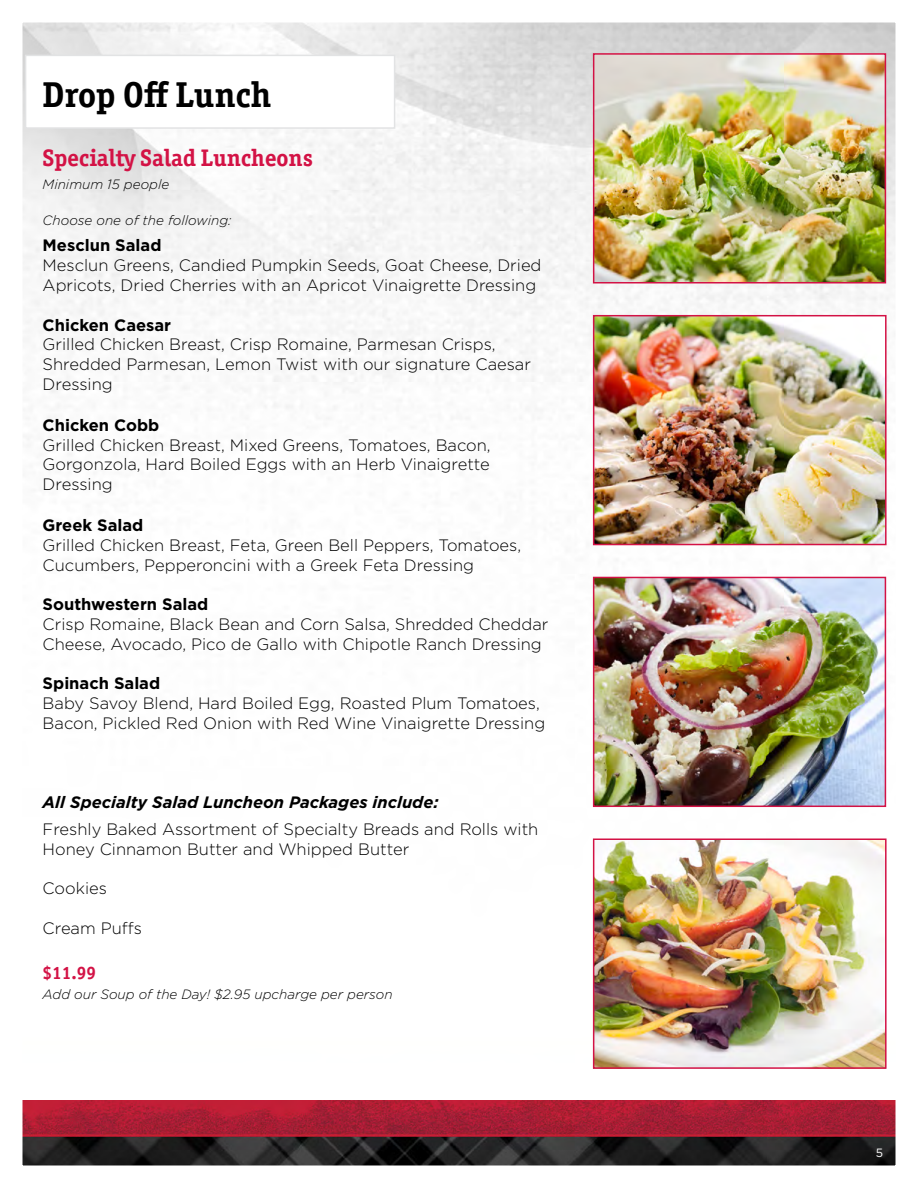
<style>
.page{position:relative;width:918px;height:1188px;background:#fff}
.page>*{position:absolute;margin:0;border:0;box-sizing:border-box;transform-origin:0 0}
.t1{font:700 36px "Officina Serif ITC Std";color:#000}
.t2{font:700 24px "Officina Serif ITC Std";color:#d31245}
.t3{font:700 18px "Officina Serif ITC Std";color:#d31245}
.t4{font:300 16.5px/19.8px "Gotham";color:#000}
.t5{font:700 16.5px "Gotham HTF";color:#000}
.t6{font:italic 700 16.5px "Gotham HTF";color:#000}
.t7{font:italic 300 13.5px "Gotham";color:#000}
.t8{font:12px "Gotham";color:#fff}
</style>
<div class="page">
<img style="left:23px;top:23px;width:872px;height:1142px">
<div style="left:8px;top:1063px;width:901px;height:36px;background:#fff"></div>
<div style="left:25px;top:55px;width:370px;height:74px;background:#fff;border:2px solid #e2e3e4"></div>
<img style="left:596px;top:56px;width:287px;height:225px">
<div style="left:593px;top:53px;width:293px;height:231px;border:2px solid #d31245"></div>
<img style="left:596px;top:318px;width:288px;height:224px">
<div style="left:593px;top:315px;width:294px;height:230px;border:2px solid #d31245"></div>
<img style="left:596px;top:580px;width:287px;height:224px">
<div style="left:593px;top:577px;width:293px;height:230px;border:2px solid #d31245"></div>
<img style="left:596px;top:841px;width:288px;height:225px">
<div style="left:593px;top:838px;width:294px;height:231px;border:2px solid #d31245"></div>
<h1 class="t1" style="left:43px;top:72px;width:230px">Drop Off Lunch</h1>
<h2 class="t2" style="left:43px;top:143px;width:272px">Specialty Salad Luncheons</h2>
<p class="t7" style="left:43px;top:176px;width:128px">Minimum 15 people</p>
<p class="t7" style="left:43px;top:212px;width:190px">Choose one of the following:</p>
<p class="t5" style="left:43px;top:236px;width:120px">Mesclun Salad</p>
<p class="t4" style="left:43px;top:255px;width:500px">Mesclun Greens, Candied Pumpkin Seeds, Goat Cheese, Dried<br>Apricots, Dried Cherries with an Apricot Vinaigrette Dressing</p>
<p class="t5" style="left:43px;top:315px;width:130px">Chicken Caesar</p>
<p class="t4" style="left:43px;top:335px;width:490px">Grilled Chicken Breast, Crisp Romaine, Parmesan Crisps,<br>Shredded Parmesan, Lemon Twist with our signature Caesar<br>Dressing</p>
<p class="t5" style="left:43px;top:416px;width:118px">Chicken Cobb</p>
<p class="t4" style="left:43px;top:435px;width:450px;text-align:justify">Grilled Chicken Breast, Mixed Greens, Tomatoes, Bacon, Gorgonzola, Hard Boiled Eggs with an Herb Vinaigrette Dressing</p>
<p class="t5" style="left:43px;top:516px;width:102px">Greek Salad</p>
<p class="t4" style="left:43px;top:535px;width:480px">Grilled Chicken Breast, Feta, Green Bell Peppers, Tomatoes,<br>Cucumbers, Pepperoncini with a Greek Feta Dressing</p>
<p class="t5" style="left:43px;top:595px;width:167px">Southwestern Salad</p>
<p class="t4" style="left:43px;top:614px;width:507px">Crisp Romaine, Black Bean and Corn Salsa, Shredded Cheddar<br>Cheese, Avocado, Pico de Gallo with Chipotle Ranch Dressing</p>
<p class="t5" style="left:43px;top:674px;width:119px">Spinach Salad</p>
<p class="t4" style="left:43px;top:693px;width:504px">Baby Savoy Blend, Hard Boiled Egg, Roasted Plum Tomatoes,<br>Bacon, Pickled Red Onion with Red Wine Vinaigrette Dressing</p>
<p class="t6" style="left:43px;top:793px;width:398px">All Specialty Salad Luncheon Packages include:</p>
<p class="t4" style="left:43px;top:819px;width:497px">Freshly Baked Assortment of Specialty Breads and Rolls with<br>Honey Cinnamon Butter and Whipped Butter</p>
<p class="t4" style="left:43px;top:878px;width:66px">Cookies</p>
<p class="t4" style="left:43px;top:918px;width:101px">Cream Puffs</p>
<p class="t3" style="left:43px;top:962px;width:55px">$11.99</p>
<p class="t7" style="left:43px;top:986px;width:352px">Add our Soup of the Day! $2.95 upcharge per person</p>
<p class="t8" style="left:876px;top:1145px;width:9px">5</p>
</div>
